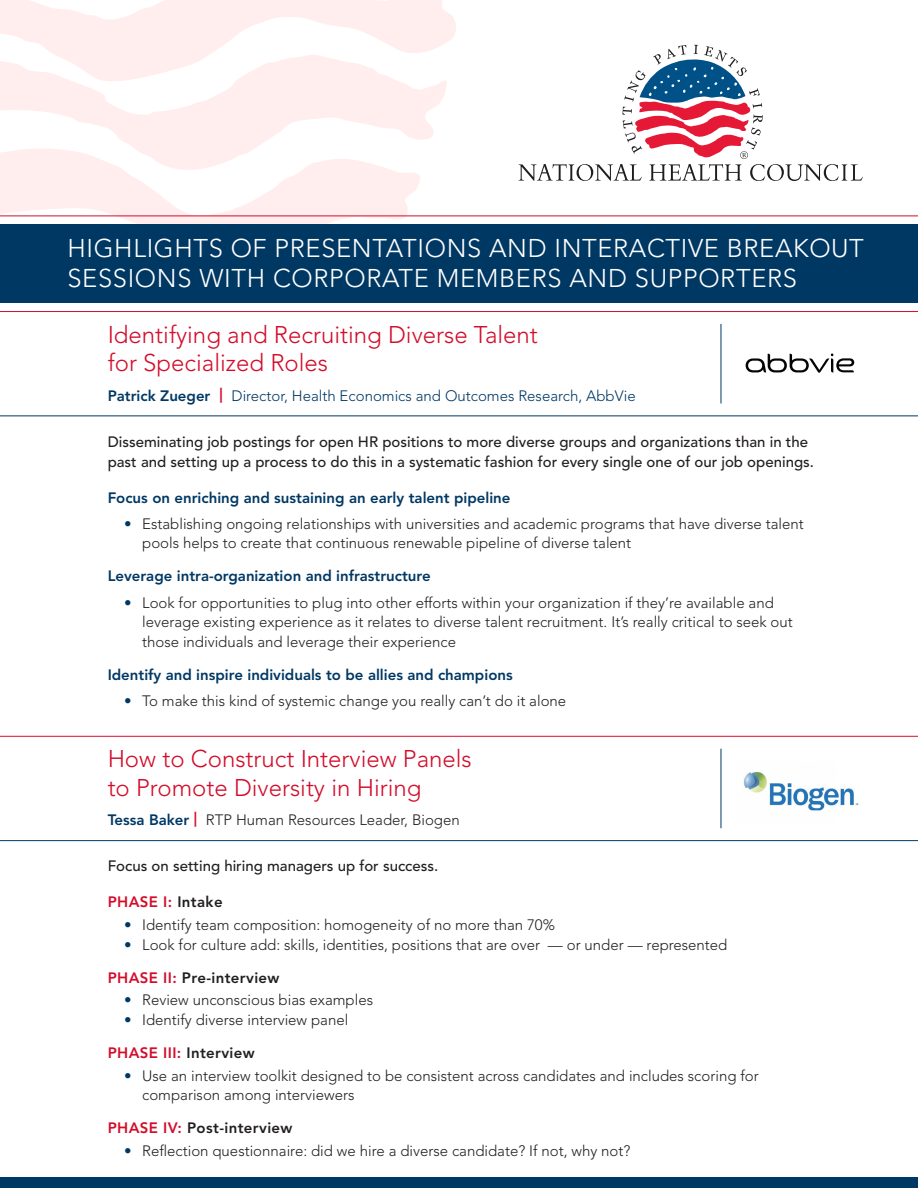
<style>
.page{position:relative;width:918px;height:1188px;background:#fff}
.page>*{position:absolute;margin:0;border:0;box-sizing:border-box;transform-origin:0 0}
.t1{font:300 25.5px/30px "Avenir LT Std";letter-spacing:.025em;color:#fff}
.headers{font:300 24px/28.5px "Avenir LT Std";color:#d30d2b}
.body_bullet{font:300 15px/19.5px "Avenir LT Std";color:#231f20}
.body{font:500 15px/19.5px "Avenir LT Std";color:#231f20}
.body_bold{font:800 15px "Avenir LT Std";color:#003864}
.t2{font:300 15px "Avenir LT Std";color:#003864}
.bullets_blue_all_cap{font:800 15px "Avenir LT Std";letter-spacing:.025em;color:#231f20}
.intro_description{font:500 15px "Avenir LT Std";color:#231f20}
.bullets_blue_all_cap-2{font:800 15px "Avenir LT Std";letter-spacing:.025em;color:#d30d2b}
.s1{font-weight:800}
.s2{font-weight:800;color:#d30d2b}
.s3{color:#003864}
.s4{font-weight:800;color:#003864}
.s5{color:#231f20}
.s6{color:#d30d2b}
</style>
<div class="page">
<div style="left:0;top:1177px;width:918px;height:11px;background:#003864"></div>
<svg style="left:0;top:0;width:456px;height:54px"></svg>
<svg style="left:0;top:54px;width:447px;height:94px;fill:#ffeeed"></svg>
<svg style="left:0;top:148px;width:423px;height:76px;fill:#ffeeed"></svg>
<div style="left:0;top:224px;width:918px;height:78px;background:#003864"></div>
<svg style="left:519px;top:45px;width:344px;height:136px"></svg>
<hr style="left:0;top:216px;width:918px;height:1px;background:#d30d2b">
<hr style="left:0;top:311px;width:918px;height:1px;background:#d30d2b">
<hr style="left:0;top:416px;width:918px;height:1px;background:#003864">
<hr style="left:0;top:736px;width:918px;height:1px;background:#d30d2b">
<hr style="left:0;top:840px;width:918px;height:1px;background:#003864">
<svg style="left:746px;top:353px;width:108px;height:20px"></svg>
<hr style="left:721px;top:324px;width:1px;height:79px;background:#003864">
<hr style="left:721px;top:749px;width:1px;height:79px;background:#003864">
<img style="left:743px;top:771px;width:116px;height:40px">
<p class="t1" style="left:68px;top:233px;width:798px">HIGHLIGHTS OF PRESENTATIONS AND INTERACTIVE BREAKOUT<br>SESSIONS WITH CORPORATE MEMBERS AND SUPPORTERS</p>
<p class="headers" style="left:108px;top:321px;width:432px">Identifying and Recruiting Diverse Talent for Specialized Roles</p>
<p class="t2" style="left:108px;top:387px;width:530px"><span class="s1">Patrick Zueger</span> <span class="s2">|</span> Director, Health Economics and Outcomes Research, AbbVie</p>
<p class="body" style="left:108px;top:433px;width:708px">Disseminating job postings for open HR positions to more diverse groups and organizations than in the past and setting up a process to do this in a systematic fashion for every single one of our job openings.</p>
<p class="body_bold" style="left:108px;top:489px;width:404px">Focus on enriching and sustaining an early talent pipeline</p>
<p class="body_bullet" style="left:142px;top:514px;width:663px;text-indent:-18px"><span class="s3">•</span> Establishing ongoing relationships with universities and academic programs that have diverse talent pools helps to create that continuous renewable pipeline of diverse talent</p>
<p class="body_bold" style="left:108px;top:567px;width:325px">Leverage intra-organization and infrastructure</p>
<p class="body_bullet" style="left:142px;top:593px;width:652px;text-indent:-18px"><span class="s3">•</span> Look for opportunities to plug into other efforts within your organization if they’re available and leverage existing experience as it relates to diverse talent recruitment. It’s really critical to seek out those individuals and leverage their experience</p>
<p class="body_bold" style="left:108px;top:666px;width:407px">Identify and inspire individuals to be allies and champions</p>
<p class="body_bullet" style="left:124px;top:691px;width:444px"><span class="s3">•</span> To make this kind of systemic change you really can’t do it alone</p>
<p class="headers" style="left:108px;top:745px;width:366px">How to Construct Interview Panels to Promote Diversity in Hiring</p>
<p class="body_bullet" style="left:108px;top:810px;width:354px"><span class="s4">Tessa Baker</span> <span class="s2">|</span> RTP Human Resources Leader, Biogen</p>
<p class="intro_description" style="left:108px;top:858px;width:332px">Focus on setting hiring managers up for success.</p>
<p class="bullets_blue_all_cap-2" style="left:108px;top:893px;width:116px">PHASE I: <span class="s5">Intake</span></p>
<p class="body_bullet" style="left:124px;top:915px;width:432px"><span class="s3">•</span> Identify team composition: homogeneity of no more than 70%</p>
<p class="body_bullet" style="left:124px;top:935px;width:605px"><span class="s3">•</span> Look for culture add: skills, identities, positions that are over — or under — represented</p>
<p class="bullets_blue_all_cap" style="left:108px;top:969px;width:173px"><span class="s6">PHASE II:</span> Pre-interview</p>
<p class="body_bullet" style="left:124px;top:990px;width:250px"><span class="s3">•</span> Review unconscious bias examples</p>
<p class="body_bullet" style="left:124px;top:1010px;width:226px"><span class="s3">•</span> Identify diverse interview panel</p>
<p class="bullets_blue_all_cap-2" style="left:108px;top:1044px;width:149px">PHASE III: <span class="s5">Interview</span></p>
<p class="body_bullet" style="left:142px;top:1066px;width:618px;text-indent:-18px"><span class="s3">•</span> Use an interview toolkit designed to be consistent across candidates and includes scoring for comparison among interviewers</p>
<p class="bullets_blue_all_cap" style="left:108px;top:1119px;width:186px"><span class="s6">PHASE IV:</span> Post-interview</p>
<p class="body_bullet" style="left:124px;top:1141px;width:508px"><span class="s3">•</span> Reflection questionnaire: did we hire a diverse candidate? If not, why not?</p>
</div>
